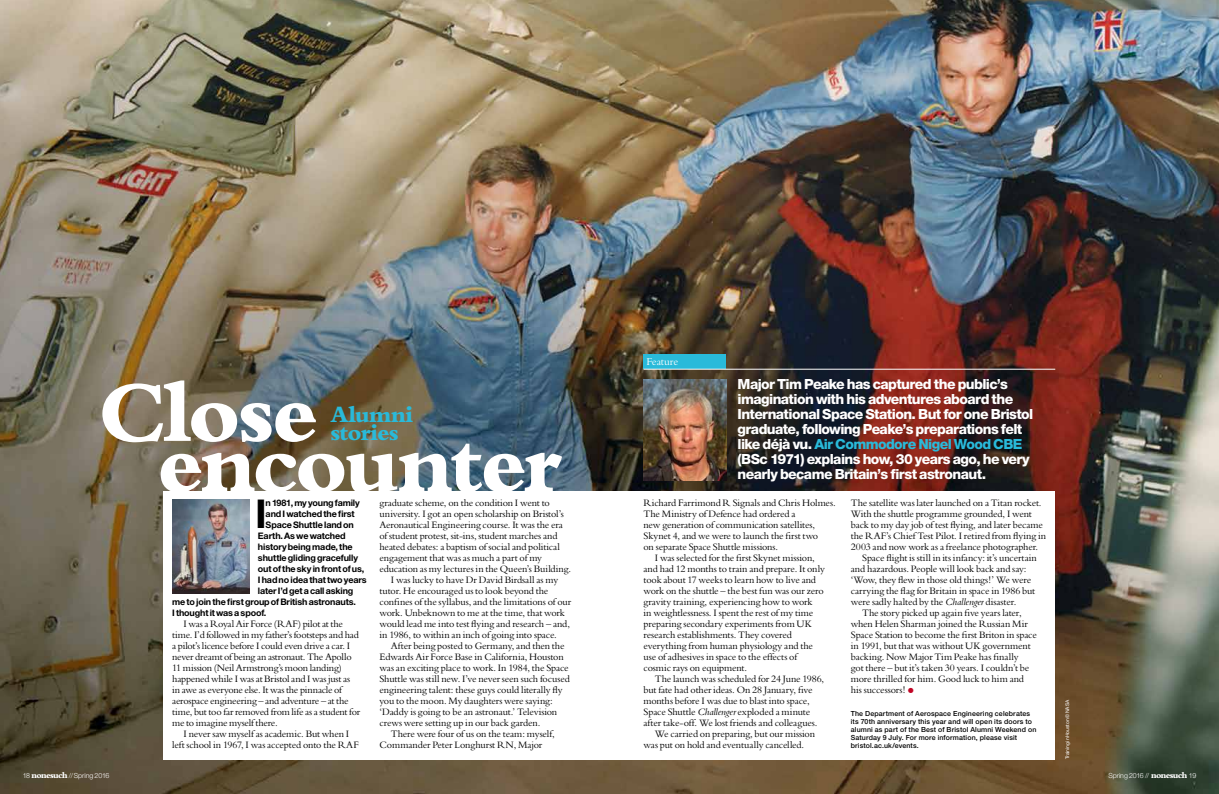
<style>
.page{position:relative;width:1219px;height:794px;background:#fff}
.page>*{position:absolute;margin:0;border:0;box-sizing:border-box;transform-origin:0 0}
.t1{font:800 90px "Bembo";letter-spacing:-.045em;color:#fff}
.t2{font:700 39.8px "Helvetica Neue";color:#000}
.t3{font:800 24px/18.2px "Bembo";letter-spacing:-.04em;color:#29bada}
.t4{font:800 14px/15px "Helvetica Neue";letter-spacing:-.04em;color:#fff}
.t5{font:11px "Bembo";letter-spacing:-.01em;color:#fff}
.t6{font:10.2px/11px "Bembo";letter-spacing:-.015em;color:#000}
.t7{font:10.2px "Bembo";letter-spacing:.005em;color:#000}
.t8{font:700 9px "Helvetica Neue";letter-spacing:-.015em;color:#000}
.t9{font:500 7px/8px "Helvetica Neue";letter-spacing:.02em;color:#000}
.t10{font:300 7px "Helvetica Neue";letter-spacing:-.005em;color:#fff}
.t11{font:5px "Helvetica Neue";letter-spacing:-.01em;color:#fff}
.s1{color:#29bada}
.s2{font-style:italic}
.s3{font-size:21px;color:#c10525}
.s4{font-family:"Bembo";font-weight:800;font-size:9px}
</style>
<div class="page">
<img style="left:0;top:0;width:1219px;height:794px">
<div style="left:164px;top:491px;width:891px;height:268px;background:#fff"></div>
<div style="left:643px;top:355px;width:83px;height:14px;background:#29bada"></div>
<hr style="left:643px;top:369px;width:412px;height:1px;background:#fff">
<img style="left:643px;top:379px;width:83px;height:101px">
<img style="left:172px;top:499px;width:77px;height:94px">
<h1 class="t1" style="left:98px;top:362px;width:222px">Close</h1>
<h3 class="t3" style="left:330px;top:405px;width:84px">Alumni stories</h3>
<h1 class="t1" style="left:157px;top:412px;width:407px">encounter</h1>
<h2 class="t2" style="left:255px;top:489px;width:13px">I</h2>
<p class="t8" style="left:266px;top:497px;width:96px">n 1981, my young family</p>
<p class="t8" style="left:266px;top:508px;width:91px">and I watched the first</p>
<p class="t8" style="left:266px;top:519px;width:90px">Space Shuttle land on</p>
<p class="t8" style="left:258px;top:530px;width:89px">Earth. As we watched</p>
<p class="t8" style="left:258px;top:541px;width:96px">history being made, the</p>
<p class="t8" style="left:258px;top:552px;width:102px">shuttle gliding gracefully</p>
<p class="t8" style="left:258px;top:563px;width:108px">out of the sky in front of us,</p>
<p class="t8" style="left:258px;top:574px;width:110px">I had no idea that two years</p>
<p class="t8" style="left:258px;top:585px;width:97px">later I’d get a call asking</p>
<p class="t8" style="left:172px;top:596px;width:185px">me to join the first group of British astronauts.</p>
<p class="t8" style="left:172px;top:607px;width:96px">I thought it was a spoof.</p>
<p class="t6" style="left:172px;top:618px;width:189px;text-indent:11px">I was a Royal Air Force (RAF) pilot at the time. I’d followed in my father’s footsteps and had a pilot’s licence before I could even drive a car. I never dreamt of being an astronaut. The Apollo 11 mission (Neil Armstrong’s moon landing) happened while I was at Bristol and I was just as in awe as everyone else. It was the pinnacle of aerospace engineering – and adventure – at the time, but too far removed from life as a student for me to imagine myself there.</p>
<p class="t6" style="left:172px;top:728px;width:188px;text-align:center">I never saw myself as academic. But when I<br>left school in 1967, I was accepted onto the RAF</p>
<p class="t6" style="left:379px;top:497px;width:172px">graduate scheme, on the condition I went to</p>
<p class="t6" style="left:379px;top:508px;width:186px">university. I got an open scholarship on Bristol’s</p>
<p class="t6" style="left:379px;top:519px;width:185px">Aeronautical Engineering course. It was the era</p>
<p class="t6" style="left:379px;top:530px;width:179px">of student protest, sit-ins, student marches and</p>
<p class="t6" style="left:379px;top:541px;width:182px">heated debates: a baptism of social and political</p>
<p class="t6" style="left:379px;top:552px;width:164px">engagement that was as much a part of my</p>
<p class="t6" style="left:379px;top:563px;width:193px">education as my lectures in the Queen’s Building.</p>
<p class="t6" style="left:391px;top:574px;width:169px">I was lucky to have Dr David Birdsall as my</p>
<p class="t6" style="left:379px;top:585px;width:170px">tutor. He encouraged us to look beyond the</p>
<p class="t6" style="left:379px;top:596px;width:193px">confines of the syllabus, and the limitations of our</p>
<p class="t6" style="left:379px;top:607px;width:187px">work. Unbeknown to me at the time, that work</p>
<p class="t6" style="left:379px;top:618px;width:192px">would lead me into test flying and research – and,</p>
<p class="t6" style="left:379px;top:629px;width:179px">in 1986, to within an inch of going into space.</p>
<p class="t6" style="left:391px;top:640px;width:175px">After being posted to Germany, and then the</p>
<p class="t6" style="left:379px;top:651px;width:186px">Edwards Air Force Base in California, Houston</p>
<p class="t6" style="left:379px;top:662px;width:191px">was an exciting place to work. In 1984, the Space</p>
<p class="t6" style="left:379px;top:673px;width:192px">Shuttle was still new. I’ve never seen such focused</p>
<p class="t6" style="left:379px;top:684px;width:185px">engineering talent: these guys could literally fly</p>
<p class="t6" style="left:379px;top:695px;width:175px">you to the moon. My daughters were saying:</p>
<p class="t6" style="left:379px;top:706px;width:179px">‘Daddy is going to be an astronaut.’ Television</p>
<p class="t6" style="left:379px;top:717px;width:162px">crews were setting up in our back garden.</p>
<p class="t6" style="left:391px;top:728px;width:166px">There were four of us on the team: myself,</p>
<p class="t6" style="left:379px;top:739px;width:164px">Commander Peter Longhurst RN, Major</p>
<p class="t5" style="left:646px;top:355px;width:33px">Feature</p>
<p class="t4" style="left:737px;top:377px;width:297px">Major Tim Peake has captured the public’s imagination with his adventures aboard the International Space Station. But for one Bristol graduate, following Peake’s preparations felt like déjà vu. <span class="s1">Air Commodore Nigel Wood CBE </span>(BSc 1971) explains how, 30 years ago, he very nearly became Britain’s first astronaut.</p>
<p class="t6" style="left:643px;top:497px;width:194px">Richard Farrimond R Signals and Chris Holmes.</p>
<p class="t6" style="left:643px;top:508px;width:153px">The Ministry of Defence had ordered a</p>
<p class="t6" style="left:643px;top:519px;width:173px">new generation of communication satellites,</p>
<p class="t6" style="left:643px;top:530px;width:176px">Skynet 4, and we were to launch the first two</p>
<p class="t6" style="left:643px;top:541px;width:136px">on separate Space Shuttle missions.</p>
<p class="t6" style="left:655px;top:552px;width:162px">I was selected for the first Skynet mission,</p>
<p class="t6" style="left:643px;top:563px;width:183px">and had 12 months to train and prepare. It only</p>
<p class="t6" style="left:643px;top:574px;width:174px">took about 17 weeks to learn how to live and</p>
<p class="t6" style="left:643px;top:585px;width:182px">work on the shuttle – the best fun was our zero</p>
<p class="t6" style="left:643px;top:596px;width:171px">gravity training, experiencing how to work</p>
<p class="t6" style="left:643px;top:607px;width:171px">in weightlessness. I spent the rest of my time</p>
<p class="t6" style="left:643px;top:618px;width:170px">preparing secondary experiments from UK</p>
<p class="t6" style="left:643px;top:629px;width:150px">research establishments. They covered</p>
<p class="t6" style="left:643px;top:640px;width:171px">everything from human physiology and the</p>
<p class="t6" style="left:643px;top:651px;width:155px">use of adhesives in space to the effects of</p>
<p class="t6" style="left:643px;top:662px;width:105px">cosmic rays on equipment.</p>
<p class="t6" style="left:655px;top:673px;width:171px">The launch was scheduled for 24 June 1986,</p>
<p class="t6" style="left:643px;top:684px;width:171px">but fate had other ideas. On 28 January, five</p>
<p class="t6" style="left:643px;top:695px;width:168px">months before I was due to blast into space,</p>
<p class="t6" style="left:643px;top:706px;width:168px">Space Shuttle <span class="s2">Challenger</span> exploded a minute</p>
<p class="t6" style="left:643px;top:717px;width:176px">after take-off. We lost friends and colleagues.</p>
<p class="t6" style="left:655px;top:728px;width:162px">We carried on preparing, but our mission</p>
<p class="t6" style="left:643px;top:739px;width:162px">was put on hold and eventually cancelled.</p>
<p class="t6" style="left:851px;top:497px;width:192px">The satellite was later launched on a Titan rocket.</p>
<p class="t6" style="left:851px;top:508px;width:183px">With the shuttle programme grounded, I went</p>
<p class="t6" style="left:851px;top:519px;width:194px">back to my day job of test flying, and later became</p>
<p class="t6" style="left:851px;top:530px;width:197px">the RAF’s Chief Test Pilot. I retired from flying in</p>
<p class="t6" style="left:851px;top:541px;width:189px">2003 and now work as a freelance photographer.</p>
<p class="t7" style="left:862px;top:552px;width:176px">Space flight is still in its infancy: it’s uncertain</p>
<p class="t6" style="left:851px;top:563px;width:177px">and hazardous. People will look back and say:</p>
<p class="t6" style="left:851px;top:574px;width:182px">‘Wow, they flew in those old things!’ We were</p>
<p class="t6" style="left:851px;top:585px;width:186px">carrying the flag for Britain in space in 1986 but</p>
<p class="t6" style="left:851px;top:596px;width:167px">were sadly halted by the <span class="s2">Challenger</span> disaster.</p>
<p class="t6" style="left:862px;top:607px;width:161px">The story picked up again five years later,</p>
<p class="t6" style="left:851px;top:618px;width:179px">when Helen Sharman joined the Russian Mir</p>
<p class="t6" style="left:851px;top:629px;width:188px">Space Station to become the first Briton in space</p>
<p class="t6" style="left:851px;top:640px;width:181px">in 1991, but that was without UK government</p>
<p class="t6" style="left:851px;top:651px;width:169px">backing. Now Major Tim Peake has finally</p>
<p class="t6" style="left:851px;top:662px;width:180px">got there – but it’s taken 30 years. I couldn’t be</p>
<p class="t6" style="left:851px;top:673px;width:175px">more thrilled for him. Good luck to him and</p>
<p class="t6" style="left:851px;top:684px;width:65px">his successors! <span class="s3">•</span></p>
<p class="t9" style="left:851px;top:709px;width:187px">The Department of Aerospace Engineering celebrates its 70th anniversary this year and will open its doors to alumni as part of the Best of Bristol Alumni Weekend on Saturday 9 July. For more information, please visit bristol.ac.uk/events.</p>
<p class="t11" style="left:1064px;top:759px;width:61px;rotate:-90deg">Training in Houston © NASA</p>
<p class="t10" style="left:23px;top:771px;width:88px">18 <span class="s4">nonesuch</span> // Spring 2016</p>
<p class="t10" style="left:1108px;top:771px;width:89px">Spring 2016 // <span class="s4">nonesuch</span> 19</p>
</div>
